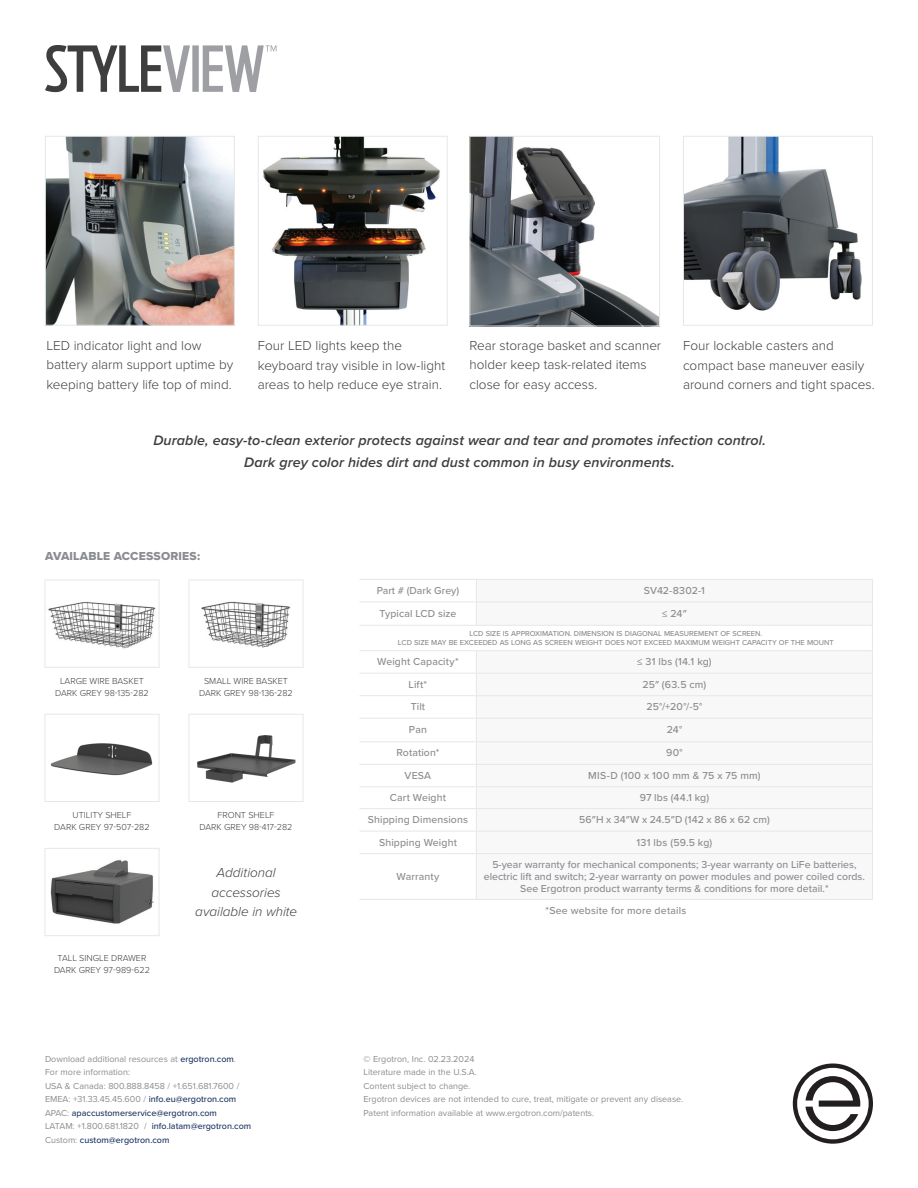
<style>
.page{position:relative;width:918px;height:1188px;background:#fff}
.page>*{position:absolute;margin:0;border:0;box-sizing:border-box;transform-origin:0 0}
.t1{font:italic 600 14.25px/21px "Proxima Nova";letter-spacing:.01em;color:#3e3e3f;text-align:center}
.t2{font:300 13.5px/19.5px "Proxima Nova";color:#3e3e3f}
.t3{font:italic 300 13.5px/19.5px "Proxima Nova";color:#3e3e3f;text-align:center}
.t4{font:12px "Proxima Nova Extrabld";letter-spacing:.015em;color:#8a8c8f}
.t5{font:500 10.5px/12px "Proxima Nova";color:#8a8c8f;text-align:center}
.t6{font:500 10.5px "Proxima Nova";letter-spacing:.02em;color:#8a8c8f}
.t7{font:500 10.5px "Proxima Nova";letter-spacing:.03em;color:#8a8c8f}
.t8{font:9px/13.5px "Proxima Nova";color:#8a8c8f}
.t9{font:300 9px/12px "Proxima Nova";color:#3e3e3f;text-align:center}
.t10{font:500 7.5px/9px "Proxima Nova";color:#8a8c8f;text-align:center}
.s1{font-weight:500;color:#1e3662}
</style>
<div class="page">
<svg style="left:45px;top:45px;width:231px;height:47px"></svg>
<svg style="left:793px;top:1064px;width:80px;height:80px"></svg>
<svg style="left:477px;top:601px;width:395px;height:254px"></svg>
<hr style="left:476px;top:625px;width:397px;height:1px;background:#e6e7e9">
<hr style="left:476px;top:650px;width:397px;height:1px;background:#e6e7e9">
<hr style="left:476px;top:673px;width:397px;height:1px;background:#e6e7e9">
<hr style="left:476px;top:695px;width:397px;height:1px;background:#e6e7e9">
<hr style="left:476px;top:718px;width:397px;height:1px;background:#e6e7e9">
<hr style="left:476px;top:741px;width:397px;height:1px;background:#e6e7e9">
<hr style="left:476px;top:764px;width:397px;height:1px;background:#e6e7e9">
<hr style="left:476px;top:786px;width:397px;height:1px;background:#e6e7e9">
<hr style="left:476px;top:808px;width:397px;height:1px;background:#e6e7e9">
<hr style="left:476px;top:831px;width:397px;height:1px;background:#e6e7e9">
<hr style="left:476px;top:853px;width:397px;height:1px;background:#e6e7e9">
<hr style="left:476px;top:854px;width:1px;height:45px;background:#e6e7e9">
<hr style="left:872px;top:854px;width:1px;height:45px;background:#e6e7e9">
<svg style="left:476px;top:580px;width:1px;height:45px"></svg>
<hr style="left:359px;top:625px;width:117px;height:1px;background:#e6e7e9">
<hr style="left:359px;top:650px;width:117px;height:1px;background:#e6e7e9">
<hr style="left:359px;top:673px;width:117px;height:1px;background:#e6e7e9">
<hr style="left:359px;top:695px;width:117px;height:1px;background:#e6e7e9">
<hr style="left:359px;top:718px;width:117px;height:1px;background:#e6e7e9">
<hr style="left:359px;top:741px;width:117px;height:1px;background:#e6e7e9">
<hr style="left:359px;top:764px;width:117px;height:1px;background:#e6e7e9">
<hr style="left:359px;top:786px;width:117px;height:1px;background:#e6e7e9">
<svg style="left:476px;top:651px;width:1px;height:202px"></svg>
<svg style="left:872px;top:580px;width:1px;height:273px"></svg>
<hr style="left:359px;top:808px;width:117px;height:1px;background:#e6e7e9">
<hr style="left:359px;top:831px;width:117px;height:1px;background:#e6e7e9">
<hr style="left:359px;top:853px;width:117px;height:1px;background:#e6e7e9">
<hr style="left:359px;top:899px;width:117px;height:1px;background:#e6e7e9">
<hr style="left:476px;top:899px;width:397px;height:1px;background:#e6e7e9">
<hr style="left:359px;top:579px;width:117px;height:1px;background:#e6e7e9">
<hr style="left:476px;top:579px;width:397px;height:1px;background:#e6e7e9">
<hr style="left:359px;top:602px;width:117px;height:1px;background:#e6e7e9">
<hr style="left:476px;top:602px;width:397px;height:1px;background:#e6e7e9">
<img style="left:48px;top:602px;width:108px;height:47px">
<div style="left:45px;top:580px;width:114px;height:88px;border:1px solid #e6e7e9"></div>
<img style="left:201px;top:601px;width:90px;height:47px">
<div style="left:189px;top:580px;width:114px;height:88px;border:1px solid #e6e7e9"></div>
<img style="left:50px;top:743px;width:103px;height:33px">
<div style="left:45px;top:714px;width:114px;height:88px;border:1px solid #e6e7e9"></div>
<img style="left:197px;top:735px;width:99px;height:48px">
<div style="left:189px;top:714px;width:114px;height:88px;border:1px solid #e6e7e9"></div>
<img style="left:50px;top:860px;width:104px;height:64px">
<div style="left:45px;top:848px;width:114px;height:88px;border:1px solid #e6e7e9"></div>
<img style="left:263px;top:138px;width:177px;height:186px">
<div style="left:258px;top:136px;width:190px;height:190px;border:1px solid #e6e7e9"></div>
<img style="left:685px;top:138px;width:177px;height:173px">
<div style="left:683px;top:136px;width:190px;height:190px;border:1px solid #e6e7e9"></div>
<img style="left:47px;top:138px;width:186px;height:186px">
<div style="left:45px;top:136px;width:190px;height:190px;border:1px solid #e6e7e9"></div>
<img style="left:471px;top:138px;width:187px;height:186px">
<div style="left:469px;top:136px;width:191px;height:190px;border:1px solid #e6e7e9"></div>
<h2 class="t2" style="left:46px;top:335px;width:188px">LED indicator light and low battery alarm support uptime by keeping battery life top of mind.</h2>
<h2 class="t2" style="left:469px;top:335px;width:193px">Rear storage basket and scanner holder keep task-related items close for easy access.</h2>
<h2 class="t2" style="left:258px;top:335px;width:189px">Four LED lights keep the keyboard tray visible in low-light areas to help reduce eye strain.</h2>
<h2 class="t2" style="left:683px;top:335px;width:193px">Four lockable casters and compact base maneuver easily around corners and tight spaces.</h2>
<h1 class="t1" style="left:153px;top:430px;width:614px">Durable, easy-to-clean exterior protects against wear and tear and promotes infection control.<br>Dark grey color hides dirt and dust common in busy environments.</h1>
<h3 class="t4" style="left:45px;top:547px;width:157px">AVAILABLE ACCESSORIES:</h3>
<p class="t9" style="left:55px;top:674px;width:95px">LARGE WIRE BASKET<br>DARK GREY 98-135-282</p>
<p class="t9" style="left:199px;top:674px;width:95px">SMALL WIRE BASKET<br>DARK GREY 98-136-282</p>
<p class="t9" style="left:54px;top:809px;width:97px">UTILITY SHELF<br>DARK GREY 97-507-282</p>
<p class="t9" style="left:200px;top:809px;width:94px">FRONT SHELF<br>DARK GREY 98-417-282</p>
<p class="t9" style="left:54px;top:952px;width:97px">TALL SINGLE DRAWER<br>DARK GREY 97-989-622</p>
<h2 class="t3" style="left:195px;top:862px;width:103px">Additional accessories available in white</h2>
<p class="t5" style="left:377px;top:584px;width:84px">Part # (Dark Grey)</p>
<p class="t5" style="left:644px;top:584px;width:63px">SV42-8302-1</p>
<p class="t5" style="left:380px;top:607px;width:78px">Typical LCD size</p>
<p class="t5" style="left:662px;top:607px;width:26px">≤ 24″</p>
<p class="t10" style="left:398px;top:628px;width:437px">LCD SIZE IS APPROXIMATION. DIMENSION IS DIAGONAL MEASUREMENT OF SCREEN.<br>LCD SIZE MAY BE EXCEEDED AS LONG AS SCREEN WEIGHT DOES NOT EXCEED MAXIMUM WEIGHT CAPACITY OF THE MOUNT</p>
<p class="t5" style="left:377px;top:655px;width:83px">Weight Capacity*</p>
<p class="t5" style="left:637px;top:655px;width:76px">≤ 31 lbs (14.1 kg)</p>
<p class="t5" style="left:409px;top:678px;width:20px">Lift*</p>
<p class="t5" style="left:643px;top:678px;width:65px">25″ (63.5 cm)</p>
<p class="t5" style="left:411px;top:700px;width:16px">Tilt</p>
<p class="t5" style="left:646px;top:700px;width:57px">25°/+20°/-5°</p>
<p class="t5" style="left:409px;top:724px;width:19px">Pan</p>
<p class="t5" style="left:667px;top:724px;width:17px">24°</p>
<p class="t5" style="left:396px;top:747px;width:45px">Rotation*</p>
<p class="t5" style="left:666px;top:747px;width:18px">90°</p>
<p class="t5" style="left:405px;top:769px;width:28px">VESA</p>
<p class="t7" style="left:588px;top:768px;width:174px">MIS-D (100 x 100 mm &amp; 75 x 75 mm)</p>
<p class="t5" style="left:390px;top:791px;width:58px">Cart Weight</p>
<p class="t5" style="left:640px;top:791px;width:71px">97 lbs (44.1 kg)</p>
<p class="t5" style="left:368px;top:813px;width:102px">Shipping Dimensions</p>
<p class="t5" style="left:579px;top:813px;width:192px">56″H x 34″W x 24.5″D (142 x 86 x 62 cm)</p>
<p class="t5" style="left:379px;top:836px;width:79px">Shipping Weight</p>
<p class="t6" style="left:637px;top:834px;width:77px">131 lbs (59.5 kg)</p>
<p class="t5" style="left:397px;top:870px;width:44px">Warranty</p>
<p class="t5" style="left:484px;top:858px;width:383px">5-year warranty for mechanical components; 3-year warranty on LiFe batteries, electric lift and switch; 2-year warranty on power modules and power coiled cords.<br>See Ergotron product warranty terms &amp; conditions for more detail.*</p>
<p class="t6" style="left:546px;top:903px;width:142px">*See website for more details</p>
<p class="t8" style="left:45px;top:1051px;width:208px">Download additional resources at <span class="s1">ergotron.com</span>.<br>For more information:<br>USA &amp; Canada: 800.888.8458 / +1.651.681.7600 / EMEA: +31.33.45.45.600 / <span class="s1">info.eu@ergotron.com </span>APAC: <span class="s1">apaccustomerservice@ergotron.com<br></span>LATAM: +1.800.681.1820 / <span class="s1">info.latam@ergotron.com </span>Custom: <span class="s1">custom@ergotron.com</span></p>
<p class="t8" style="left:364px;top:1051px;width:321px">© Ergotron, Inc. 02.23.2024<br>Literature made in the U.S.A.<br>Content subject to change.<br>Ergotron devices are not intended to cure, treat, mitigate or prevent any disease.<br>Patent information available at www.ergotron.com/patents.</p>
</div>
